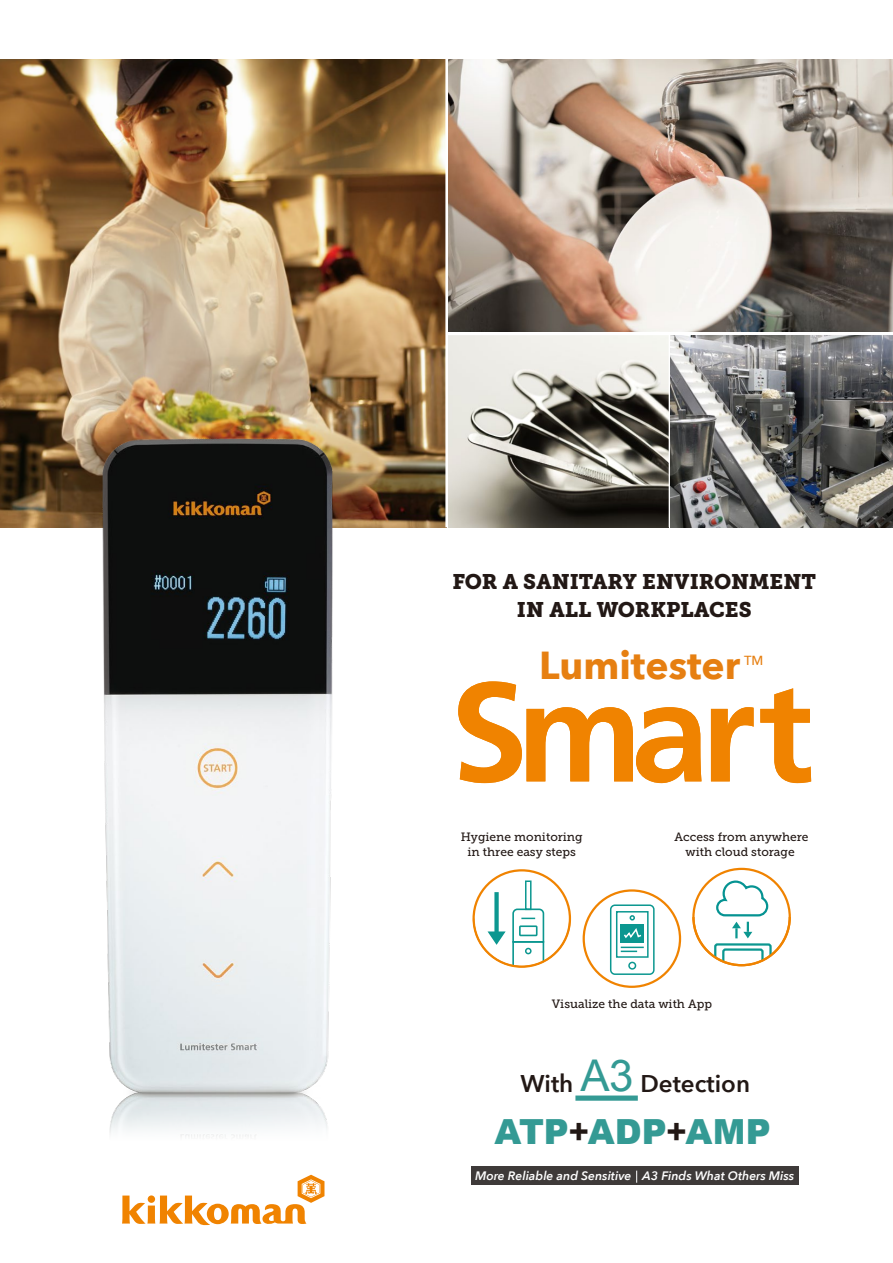
<style>
.page{position:relative;width:893px;height:1263px;background:#fff}
.page>*{position:absolute;margin:0;border:0;box-sizing:border-box;transform-origin:0 0}
.t1{font:700 39px "Avenir Next";color:#e67f11}
.t2{font:900 34.65px "Arial";letter-spacing:.005em;color:#349a94}
.t3{font:600 24.15px "Avenir Next";color:#221815}
.t4{font:21px/28.5px "Museo Slab 900";color:#221815;text-align:center}
.t5{font:500 13.05px "Avenir Next";color:#e67f11}
.t6{font:italic 600 12.3px "Avenir Next";color:#fff}
.t7{font:12px/15px "Museo Slab 500";color:#221815;text-align:center}
.s1{font-family:"Arial";font-weight:400;font-size:43.8px;color:#349a94}
.s2{font-weight:700;color:#221815}
</style>
<div class="page">
<img style="left:449px;top:335px;width:219px;height:192px">
<svg style="left:122px;top:1186px;width:202px;height:40px"></svg>
<svg style="left:552px;top:707px;width:149px;height:76px"></svg>
<svg style="left:711px;top:707px;width:43px;height:74px"></svg>
<svg style="left:760px;top:688px;width:51px;height:95px"></svg>
<img style="left:0;top:59px;width:445px;height:287px">
<img style="left:0;top:346px;width:552px;height:840px">
<img style="left:449px;top:59px;width:444px;height:272px">
<img style="left:670px;top:335px;width:223px;height:192px">
<div style="left:494px;top:892px;width:5px;height:41px;background:#0c9790"></div>
<div style="left:525px;top:880px;width:6px;height:30px;border:2px solid #0c9790"></div>
<div style="left:583px;top:889px;width:98px;height:99px;border:2px solid #f08300;border-radius:50%"></div>
<svg style="left:693px;top:869px;width:97px;height:96px"></svg>
<div style="left:610px;top:904px;width:45px;height:71px;border:2px solid #0c9790;border-radius:4px"></div>
<div style="left:616px;top:911px;width:33px;height:47px;border:2px solid #0c9790"></div>
<div style="left:628px;top:962px;width:8px;height:8px;border:2px solid #0c9790;border-radius:50%"></div>
<div style="left:621px;top:924px;width:23px;height:18px;background:#0c9790"></div>
<hr style="left:621px;top:946px;width:23px;height:2px;background:#0c9790">
<svg style="left:621px;top:950px;width:16px;height:2px"></svg>
<svg style="left:630px;top:915px;width:5px;height:5px"></svg>
<svg style="left:692px;top:879px;width:99px;height:88px"></svg>
<svg style="left:624px;top:928px;width:18px;height:11px"></svg>
<svg style="left:472px;top:908px;width:99px;height:60px"></svg>
<div style="left:472px;top:869px;width:99px;height:99px;border:2px solid #f08300;border-radius:50%"></div>
<div style="left:575px;top:1095px;width:63px;height:6px;background:#349a94"></div>
<div style="left:471px;top:1166px;width:327px;height:19px;background:#3e3a39"></div>
<svg style="left:636px;top:1170px;width:1px;height:13px"></svg>
<h3 class="t4" style="left:452px;top:567px;width:365px">FOR A SANITARY ENVIRONMENT<br>IN ALL WORKPLACES</h3>
<h1 class="t1" style="left:539px;top:631px;width:203px">Lumitester</h1>
<p class="t5" style="left:744px;top:650px;width:21px">TM</p>
<p class="t7" style="left:461px;top:829px;width:123px">Hygiene monitoring in three easy steps</p>
<p class="t7" style="left:675px;top:829px;width:135px">Access from anywhere with cloud storage</p>
<p class="t7" style="left:552px;top:996px;width:162px">Visualize the data with App</p>
<h3 class="t3" style="left:520px;top:1062px;width:231px">With <span class="s1">A3</span> Detection</h3>
<h2 class="t2" style="left:494px;top:1107px;width:278px">ATP<span class="s2">+</span>ADP<span class="s2">+</span>AMP</h2>
<p class="t6" style="left:475px;top:1165px;width:321px">More Reliable and Sensitive A3 Finds What Others Miss</p>
</div>
